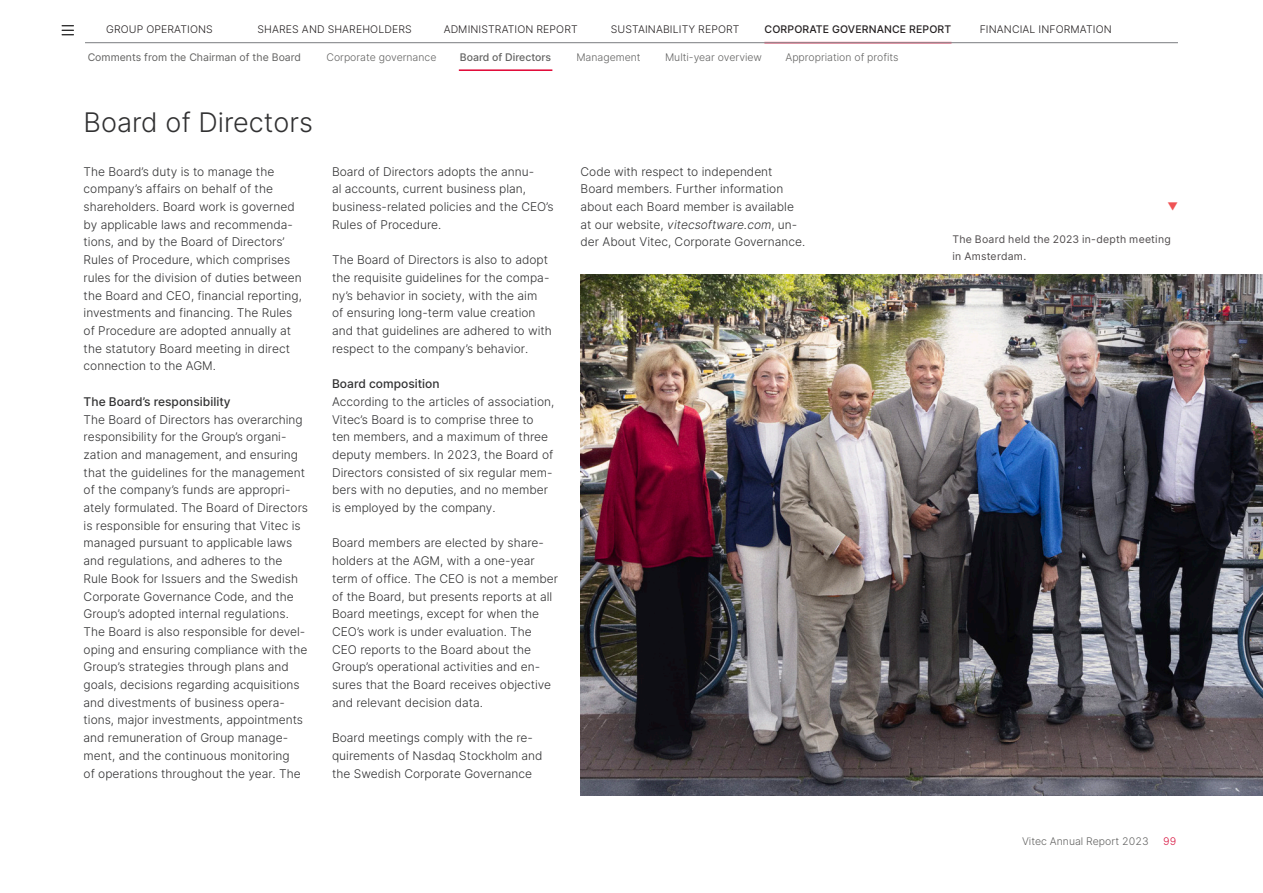
<style>
.page{position:relative;width:1263px;height:893px;background:#fff}
.page>*{position:absolute;margin:0;border:0;box-sizing:border-box;transform-origin:0 0}
.H2_bakvagn_ToG{font:300 27px "Inter";color:#313132}
.Bread{font:300 12px/17.7px "Inter";color:#313132}
.t1{font:500 12px "Inter";color:#313132}
.t2{font:300 10.5px "Inter";letter-spacing:.01em;color:#231f20}
.t3{font:300 10.5px "Inter";color:#626261}
.Bildtext{font:10.5px/16.5px "Inter";letter-spacing:.02em;color:#4f4b4c}
.t4{font:10.5px "Inter";color:#626261}
.t5{font:500 10.5px "Inter";letter-spacing:.01em;color:#231f20}
.t6{font:500 10.5px "Inter";color:#626261}
.t7{font:300 10.5px "Inter";color:#d7123e}
.Bildtext-2{font:10.5px "Inter";color:#ef5355}
.s1{font-family:"Inter Light Italic BETA";font-weight:400}
</style>
<div class="page">
<svg style="left:62px;top:25px;width:12px;height:10px"></svg>
<hr style="left:459px;top:69px;width:93px;height:2px;background:#e00031">
<hr style="left:85px;top:42px;width:1093px;height:1px;background:#939598">
<img style="left:581px;top:275px;width:682px;height:520px">
<p class="t2" style="left:106px;top:21px;width:108px">GROUP OPERATIONS</p>
<p class="t2" style="left:258px;top:21px;width:156px">SHARES AND SHAREHOLDERS</p>
<p class="t2" style="left:444px;top:21px;width:136px">ADMINISTRATION REPORT</p>
<p class="t2" style="left:611px;top:21px;width:130px">SUSTAINABILITY REPORT</p>
<p class="t5" style="left:765px;top:21px;width:188px">CORPORATE GOVERNANCE REPORT</p>
<p class="t2" style="left:980px;top:21px;width:134px">FINANCIAL INFORMATION</p>
<p class="t4" style="left:88px;top:50px;width:215px">Comments from the Chairman of the Board</p>
<p class="t3" style="left:326px;top:50px;width:112px">Corporate governance</p>
<p class="t6" style="left:460px;top:50px;width:93px">Board of Directors</p>
<p class="t3" style="left:576px;top:50px;width:66px">Management</p>
<p class="t3" style="left:665px;top:50px;width:99px">Multi-year overview</p>
<p class="t3" style="left:785px;top:50px;width:115px">Appropriation of profits</p>
<p class="H2_bakvagn_ToG" style="left:84px;top:104px;width:231px">Board of Directors</p>
<p class="Bread" style="left:84px;top:162px;width:220px">The Board’s duty is to manage the company’s affairs on behalf of the shareholders. Board work is governed by applicable laws and recommenda&shy;tions, and by the Board of Directors’ Rules of Procedure, which comprises rules for the division of duties between the Board and CEO, financial reporting, investments and financing. The Rules of Procedure are adopted annually at the statutory Board meeting in direct connection to the AGM.</p>
<h4 class="t1" style="left:84px;top:393px;width:148px">The Board’s responsibility</h4>
<p class="Bread" style="left:84px;top:410px;width:226px">The Board of Directors has overarching responsibility for the Group’s organi&shy;zation and management, and ensuring that the guidelines for the management of the company’s funds are appropri&shy;ately formulated. The Board of Directors is responsible for ensuring that Vitec is managed pursuant to applicable laws and regulations, and adheres to the Rule Book for Issuers and the Swedish Corporate Governance Code, and the Group’s adopted internal regulations.<br>The Board is also responsible for devel&shy;oping and ensuring compliance with the Group’s strategies through plans and goals, decisions regarding acquisitions and divestments of business opera&shy;tions, major investments, appointments and remuneration of Group manage&shy;ment, and the continuous monitoring<br>of operations throughout the year. The</p>
<p class="Bread" style="left:332px;top:162px;width:223px">Board of Directors adopts the annu-<br>al accounts, current business plan, business-related policies and the CEO’s Rules of Procedure.</p>
<p class="Bread" style="left:332px;top:251px;width:221px">The Board of Directors is also to adopt the requisite guidelines for the compa&shy;ny’s behavior in society, with the aim<br>of ensuring long-term value creation and that guidelines are adhered to with respect to the company’s behavior.</p>
<h4 class="t1" style="left:332px;top:375px;width:109px">Board composition</h4>
<p class="Bread" style="left:332px;top:392px;width:224px">According to the articles of association, Vitec’s Board is to comprise three to ten members, and a maximum of three deputy members. In 2023, the Board of Directors consisted of six regular mem&shy;bers with no deputies, and no member is employed by the company.</p>
<p class="Bread" style="left:332px;top:534px;width:227px">Board members are elected by share&shy;holders at the AGM, with a one-year term of office. The CEO is not a member of the Board, but presents reports at all Board meetings, except for when the CEO’s work is under evaluation. The CEO reports to the Board about the Group’s operational activities and en&shy;sures that the Board receives objective and relevant decision data.</p>
<p class="Bread" style="left:332px;top:729px;width:212px">Board meetings comply with the re&shy;quirements of Nasdaq Stockholm and the Swedish Corporate Governance</p>
<p class="Bread" style="left:581px;top:162px;width:226px">Code with respect to independent Board members. Further information about each Board member is available at our website, <span class="s1">vitecsoftware.com</span>, un&shy;der About Vitec, Corporate Governance.</p>
<p class="Bildtext-2" style="left:1167px;top:199px;width:12px">▼</p>
<p class="Bildtext" style="left:952px;top:231px;width:220px">The Board held the 2023 in-depth meeting in Amsterdam.</p>
<p class="t3" style="left:1022px;top:833px;width:128px">Vitec Annual Report 2023</p>
<p class="t7" style="left:1163px;top:833px;width:15px">99</p>
</div>
